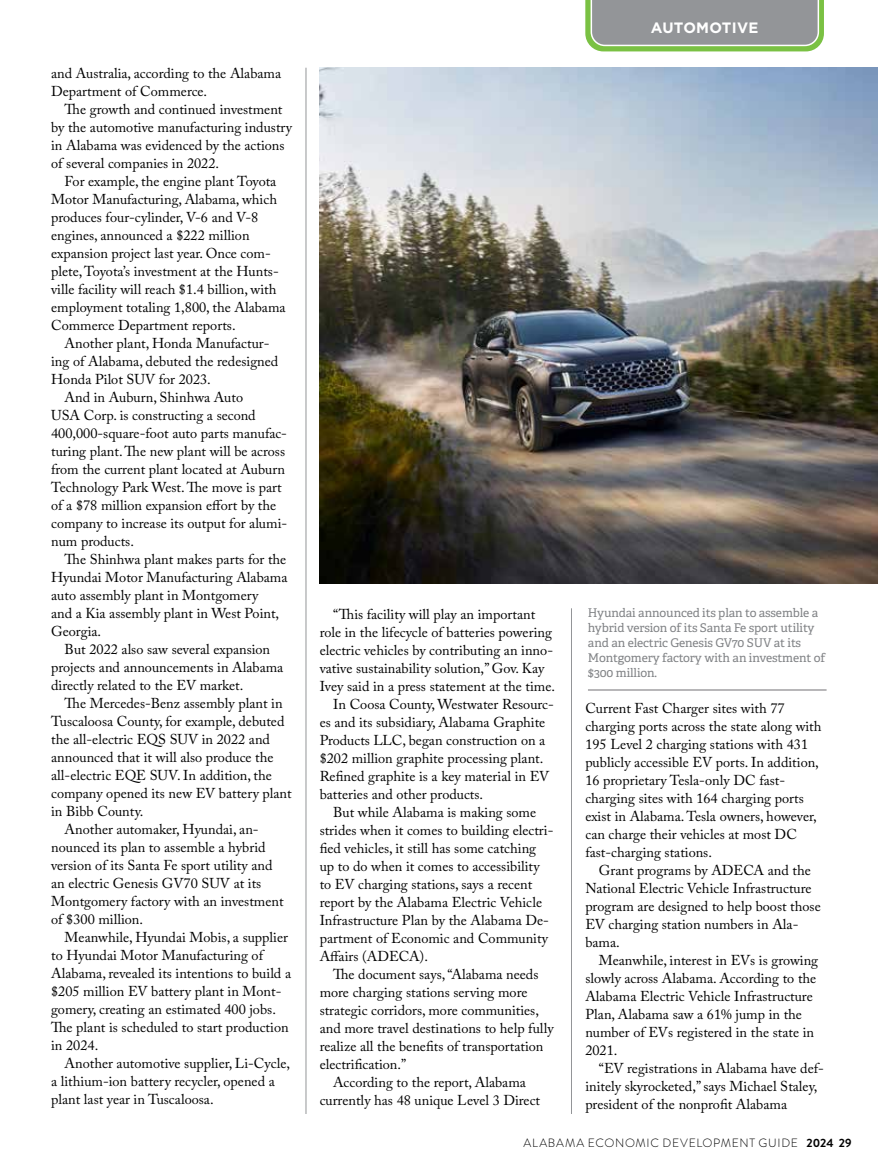
<style>
.page{position:relative;width:878px;height:1168px;background:#fff}
.page>*{position:absolute;margin:0;border:0;box-sizing:border-box;transform-origin:0 0}
.t1{font:700 15px "Gotham";letter-spacing:.02em;color:#fff}
.t2{font:14.25px/18px "Adobe Caslon Pro";color:#000}
.t3{font:12px/15px "Adelle";letter-spacing:-.01em;color:#808285}
.t4{font:300 12px "Brandon Grotesque";letter-spacing:.06em;color:#000}
.s1{font-weight:700}
</style>
<div class="page">
<hr style="left:571px;top:608px;width:1px;height:506px;background:#939598">
<hr style="left:306px;top:68px;width:1px;height:1046px;background:#939598">
<svg style="left:585px;top:0;width:239px;height:51px;background:#959f92"></svg>
<img style="left:320px;top:68px;width:558px;height:516px">
<hr style="left:588px;top:689px;width:238px;height:1px;background:#717073">
<p class="t2" style="left:51px;top:64px;width:231px">and Australia, according to the Alabama<br>Department of Commerce.</p>
<p class="t2" style="left:51px;top:100px;width:242px;text-indent:13px">The growth and continued investment by the automotive manufacturing industry in Alabama was evidenced by the actions of several companies in 2022.</p>
<p class="t2" style="left:51px;top:172px;width:236px;text-indent:13px">For example, the engine plant Toyota Motor Manufacturing, Alabama, which produces four-cylinder, V-6 and V-8 engines, announced a $222 million expansion project last year. Once com&shy;plete, Toyota’s investment at the Hunts&shy;ville facility will reach $1.4 billion, with employment totaling 1,800, the Alabama Commerce Department reports.</p>
<p class="t2" style="left:65px;top:334px;width:206px">Another plant, Honda Manufactur-</p>
<p class="t2" style="left:51px;top:352px;width:229px">ing of Alabama, debuted the redesigned</p>
<p class="t2" style="left:51px;top:370px;width:161px">Honda Pilot SUV for 2023.</p>
<p class="t2" style="left:65px;top:388px;width:180px">And in Auburn, Shinhwa Auto</p>
<p class="t2" style="left:51px;top:406px;width:206px">USA Corp. is constructing a second</p>
<p class="t2" style="left:51px;top:424px;width:237px">400,000-square-foot auto parts manufac-</p>
<p class="t2" style="left:51px;top:442px;width:235px">turing plant. The new plant will be across</p>
<p class="t2" style="left:51px;top:460px;width:235px">from the current plant located at Auburn</p>
<p class="t2" style="left:51px;top:478px;width:232px">Technology Park West. The move is part</p>
<p class="t2" style="left:51px;top:496px;width:226px">of a $78 million expansion effort by the</p>
<p class="t2" style="left:51px;top:514px;width:237px">company to increase its output for alumi-</p>
<p class="t2" style="left:51px;top:532px;width:84px">num products.</p>
<p class="t2" style="left:65px;top:550px;width:223px">The Shinhwa plant makes parts for the</p>
<p class="t2" style="left:51px;top:568px;width:238px">Hyundai Motor Manufacturing Alabama</p>
<p class="t2" style="left:51px;top:586px;width:209px">auto assembly plant in Montgomery</p>
<p class="t2" style="left:51px;top:604px;width:229px">and a Kia assembly plant in West Point,</p>
<p class="t2" style="left:51px;top:622px;width:52px">Georgia.</p>
<p class="t2" style="left:65px;top:640px;width:207px">But 2022 also saw several expansion</p>
<p class="t2" style="left:51px;top:658px;width:234px">projects and announcements in Alabama</p>
<p class="t2" style="left:51px;top:676px;width:194px">directly related to the EV market.</p>
<p class="t2" style="left:65px;top:694px;width:219px">The Mercedes-Benz assembly plant in</p>
<p class="t2" style="left:51px;top:712px;width:235px">Tuscaloosa County, for example, debuted</p>
<p class="t2" style="left:51px;top:730px;width:220px">the all-electric EQS SUV in 2022 and</p>
<p class="t2" style="left:51px;top:748px;width:224px">announced that it will also produce the</p>
<p class="t2" style="left:51px;top:766px;width:222px">all-electric EQE SUV. In addition, the</p>
<p class="t2" style="left:51px;top:784px;width:242px">company opened its new EV battery plant</p>
<p class="t2" style="left:51px;top:802px;width:94px">in Bibb County.</p>
<p class="t2" style="left:65px;top:820px;width:195px">Another automaker, Hyundai, an-</p>
<p class="t2" style="left:51px;top:838px;width:216px">nounced its plan to assemble a hybrid</p>
<p class="t2" style="left:51px;top:856px;width:223px">version of its Santa Fe sport utility and</p>
<p class="t2" style="left:51px;top:874px;width:212px">an electric Genesis GV70 SUV at its</p>
<p class="t2" style="left:51px;top:892px;width:234px">Montgomery factory with an investment</p>
<p class="t2" style="left:51px;top:910px;width:93px">of $300 million.</p>
<p class="t2" style="left:65px;top:928px;width:225px">Meanwhile, Hyundai Mobis, a supplier</p>
<p class="t2" style="left:51px;top:946px;width:213px">to Hyundai Motor Manufacturing of</p>
<p class="t2" style="left:51px;top:964px;width:241px">Alabama, revealed its intentions to build a</p>
<p class="t2" style="left:51px;top:982px;width:232px">$205 million EV battery plant in Mont-</p>
<p class="t2" style="left:51px;top:1000px;width:226px">gomery, creating an estimated 400 jobs.</p>
<p class="t2" style="left:51px;top:1018px;width:239px">The plant is scheduled to start production</p>
<p class="t2" style="left:51px;top:1036px;width:49px">in 2024.</p>
<p class="t2" style="left:65px;top:1054px;width:227px">Another automotive supplier, Li-Cycle,</p>
<p class="t2" style="left:51px;top:1072px;width:225px">a lithium-ion battery recycler, opened a</p>
<p class="t2" style="left:51px;top:1090px;width:164px">plant last year in Tuscaloosa.</p>
<p class="t1" style="left:650px;top:18px;width:109px">AUTOMOTIVE</p>
<p class="t2" style="left:333px;top:605px;width:203px">“This facility will play an important</p>
<p class="t2" style="left:320px;top:623px;width:234px">role in the lifecycle of batteries powering</p>
<p class="t2" style="left:320px;top:641px;width:235px">electric vehicles by contributing an inno-</p>
<p class="t2" style="left:320px;top:659px;width:226px">vative sustainability solution,” Gov. Kay</p>
<p class="t2" style="left:320px;top:677px;width:237px">Ivey said in a press statement at the time.</p>
<p class="t2" style="left:333px;top:695px;width:222px">In Coosa County, Westwater Resourc-</p>
<p class="t2" style="left:320px;top:713px;width:227px">es and its subsidiary, Alabama Graphite</p>
<p class="t2" style="left:320px;top:731px;width:227px">Products LLC, began construction on a</p>
<p class="t2" style="left:320px;top:749px;width:225px">$202 million graphite processing plant.</p>
<p class="t2" style="left:320px;top:767px;width:231px">Refined graphite is a key material in EV</p>
<p class="t2" style="left:320px;top:785px;width:165px">batteries and other products.</p>
<p class="t2" style="left:333px;top:803px;width:204px">But while Alabama is making some</p>
<p class="t2" style="left:320px;top:821px;width:235px">strides when it comes to building electri-</p>
<p class="t2" style="left:320px;top:839px;width:218px">fied vehicles, it still has some catching</p>
<p class="t2" style="left:320px;top:857px;width:221px">up to do when it comes to accessibility</p>
<p class="t2" style="left:320px;top:875px;width:214px">to EV charging stations, says a recent</p>
<p class="t2" style="left:320px;top:893px;width:224px">report by the Alabama Electric Vehicle</p>
<p class="t2" style="left:320px;top:911px;width:231px">Infrastructure Plan by the Alabama De-</p>
<p class="t2" style="left:320px;top:929px;width:230px">partment of Economic and Community</p>
<p class="t2" style="left:320px;top:947px;width:110px">Affairs (ADECA).</p>
<p class="t2" style="left:333px;top:965px;width:207px">The document says, “Alabama needs</p>
<p class="t2" style="left:320px;top:983px;width:209px">more charging stations serving more</p>
<p class="t2" style="left:320px;top:1001px;width:221px">strategic corridors, more communities,</p>
<p class="t2" style="left:320px;top:1019px;width:235px">and more travel destinations to help fully</p>
<p class="t2" style="left:320px;top:1037px;width:225px">realize all the benefits of transportation</p>
<p class="t2" style="left:320px;top:1055px;width:88px">electrification.”</p>
<p class="t2" style="left:333px;top:1073px;width:194px">According to the report, Alabama</p>
<p class="t2" style="left:320px;top:1091px;width:222px">currently has 48 unique Level 3 Direct</p>
<p class="t3" style="left:588px;top:606px;width:239px">Hyundai announced its plan to assemble a hybrid version of its Santa Fe sport utility and an electric Genesis GV70 SUV at its Montgomery factory with an investment of $300 million.</p>
<p class="t2" style="left:585px;top:699px;width:238px">Current Fast Charger sites with 77 charging ports across the state along with 195 Level 2 charging stations with 431 publicly accessible EV ports. In addition, 16 proprietary Tesla-only DC fast&shy;charging sites with 164 charging ports exist in Alabama. Tesla owners, however, can charge their vehicles at most DC fast-charging stations.</p>
<p class="t2" style="left:585px;top:861px;width:237px;text-indent:13px">Grant programs by ADECA and the<br>National Electric Vehicle Infrastructure program are designed to help boost those<br>EV charging station numbers in Ala&shy;bama.</p>
<p class="t2" style="left:585px;top:951px;width:234px;text-indent:13px">Meanwhile, interest in EVs is growing slowly across Alabama. According to the Alabama Electric Vehicle Infrastructure Plan, Alabama saw a 61% jump in the number of EVs registered in the state in 2021.</p>
<p class="t2" style="left:585px;top:1059px;width:240px;text-indent:13px">“EV registrations in Alabama have def&shy;initely skyrocketed,” says Michael Staley, president of the nonprofit Alabama</p>
<p class="t4" style="left:523px;top:1134px;width:330px">ALABAMA ECONOMIC DEVELOPMENT GUIDE <span class="s1">2024 29</span></p>
</div>
